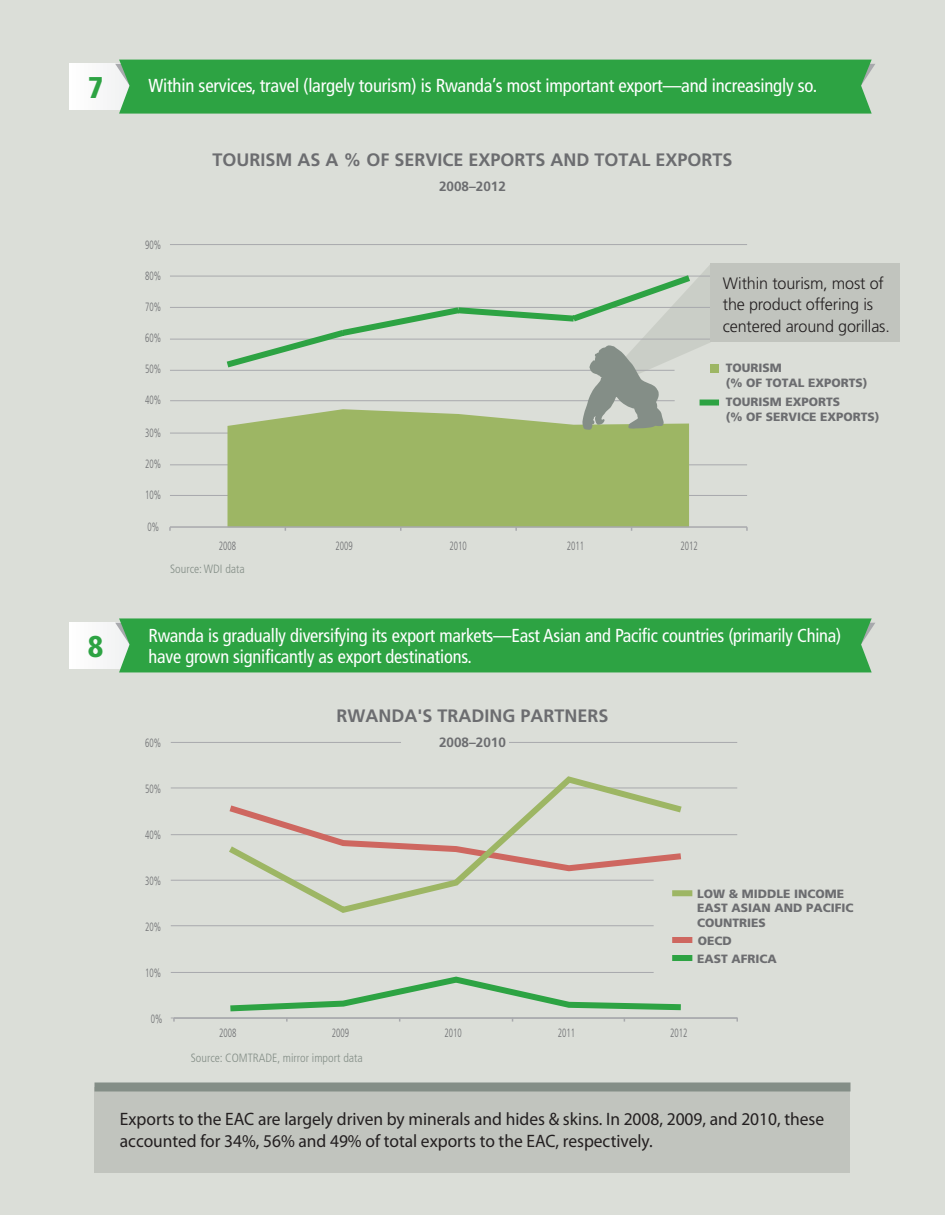
<style>
.page{position:relative;width:945px;height:1215px;background:#dbded8}
.page>*{position:absolute;margin:0;border:0;box-sizing:border-box;transform-origin:0 0}
.t1{font:900 condensed 30px "Frutiger LT Std";color:#2da343}
.t2{font:condensed 18.75px/21px "Frutiger LT Std";letter-spacing:-.01em;color:#fff}
.t3{font:18px/21.6px "Myriad Pro";color:#231f20}
.t4{font:700 18px "Frutiger LT Std";color:#6c6d70}
.t5{font:300 16.5px/21.6px "Frutiger LT Std";letter-spacing:-.01em;color:#231f20}
.t6{font:700 13.5px "Frutiger LT Std";color:#6c6d70}
.t7{font:900 12px/14.4px "Frutiger LT Std";color:#6c6d70}
.t8{font:300 condensed 12px "Frutiger LT Std";color:#6c6d70;scale:.75 1}
.t9{font:300 condensed 12px "Frutiger LT Std";color:#848e87}
</style>
<div class="page">
<div style="left:672px;top:890px;width:20px;height:6px;background:#9db664"></div>
<div style="left:672px;top:937px;width:20px;height:6px;background:#ce6760"></div>
<div style="left:672px;top:955px;width:20px;height:6px;background:#2da343"></div>
<hr style="left:170px;top:276px;width:577px;height:1px;background:#a8a9ad">
<hr style="left:170px;top:307px;width:577px;height:1px;background:#a8a9ad">
<hr style="left:170px;top:339px;width:577px;height:1px;background:#a8a9ad">
<hr style="left:170px;top:244px;width:577px;height:1px;background:#a8a9ad">
<hr style="left:170px;top:370px;width:505px;height:1px;background:#a8a9ad">
<hr style="left:170px;top:400px;width:505px;height:1px;background:#a8a9ad">
<hr style="left:170px;top:433px;width:505px;height:1px;background:#a8a9ad">
<hr style="left:170px;top:464px;width:577px;height:1px;background:#a8a9ad">
<hr style="left:170px;top:495px;width:577px;height:1px;background:#a8a9ad">
<div style="left:228px;top:409px;width:461px;height:117px;background:#9db664"></div>
<svg style="left:220px;top:275px;width:362px;height:95px"></svg>
<div style="left:711px;top:365px;width:8px;height:8px;background:#9db664"></div>
<div style="left:700px;top:400px;width:19px;height:6px;background:#2da343"></div>
<hr style="left:170px;top:526px;width:577px;height:2px;background:#a8a9ad">
<hr style="left:509px;top:742px;width:228px;height:1px;background:#a8a9ad">
<hr style="left:171px;top:1018px;width:566px;height:1px;background:#a8a9ad">
<hr style="left:171px;top:972px;width:483px;height:1px;background:#a8a9ad">
<hr style="left:171px;top:925px;width:483px;height:1px;background:#a8a9ad">
<hr style="left:171px;top:880px;width:483px;height:1px;background:#a8a9ad">
<hr style="left:171px;top:834px;width:566px;height:1px;background:#a8a9ad">
<hr style="left:171px;top:788px;width:566px;height:1px;background:#a8a9ad">
<hr style="left:171px;top:742px;width:230px;height:1px;background:#a8a9ad">
<hr style="left:174px;top:1017px;width:564px;height:2px;background:#a8a9ad">
<svg style="left:230px;top:976px;width:451px;height:46px"></svg>
<svg style="left:222px;top:776px;width:466px;height:137px"></svg>
<svg style="left:582px;top:264px;width:129px;height:166px"></svg>
<div style="left:711px;top:264px;width:189px;height:78px;background:#c1c4be"></div>
<div style="left:70px;top:623px;width:99px;height:45px;background:#f9f9f9"></div>
<div style="left:115px;top:618px;width:760px;height:54px;background:#2da343"></div>
<div style="left:94px;top:1087px;width:756px;height:86px;background:#c1c4be"></div>
<div style="left:94px;top:1082px;width:756px;height:9px;background:#848e87"></div>
<div style="left:70px;top:64px;width:99px;height:45px;background:#f9f9f9"></div>
<div style="left:115px;top:60px;width:760px;height:54px;background:#2da343"></div>
<h1 class="t1" style="left:88px;top:70px;width:17px">7</h1>
<p class="t2" style="left:149px;top:75px;width:670px">Within services, travel (largely tourism) is Rwanda’s most important export—and increasingly so.</p>
<p class="t4" style="left:212px;top:149px;width:522px">TOURISM AS A % OF SERVICE EXPORTS AND TOTAL EXPORTS</p>
<p class="t6" style="left:439px;top:178px;width:68px">2008–2012</p>
<p class="t8" style="left:145px;top:238px;width:23px">90%</p>
<p class="t8" style="left:145px;top:269px;width:23px">80%</p>
<p class="t8" style="left:145px;top:300px;width:23px">70%</p>
<p class="t8" style="left:145px;top:331px;width:23px">60%</p>
<p class="t8" style="left:145px;top:362px;width:23px">50%</p>
<p class="t8" style="left:145px;top:393px;width:23px">40%</p>
<p class="t8" style="left:145px;top:426px;width:23px">30%</p>
<p class="t8" style="left:145px;top:457px;width:23px">20%</p>
<p class="t8" style="left:145px;top:488px;width:23px">10%</p>
<p class="t8" style="left:147px;top:520px;width:17px">0%</p>
<p class="t8" style="left:219px;top:539px;width:25px">2008</p>
<p class="t8" style="left:335px;top:539px;width:25px">2009</p>
<p class="t8" style="left:450px;top:539px;width:25px">2010</p>
<p class="t8" style="left:567px;top:539px;width:25px">2011</p>
<p class="t8" style="left:680px;top:539px;width:25px">2012</p>
<p class="t9" style="left:170px;top:562px;width:76px">Source: WDI data</p>
<p class="t5" style="left:723px;top:272px;width:169px">Within tourism, most of the product offering is centered around gorillas.</p>
<p class="t7" style="left:726px;top:361px;width:143px">TOURISM<br>(% OF TOTAL EXPORTS)</p>
<p class="t7" style="left:726px;top:395px;width:155px">TOURISM EXPORTS<br>(% OF SERVICE EXPORTS)</p>
<h1 class="t1" style="left:88px;top:629px;width:17px">8</h1>
<p class="t2" style="left:149px;top:625px;width:694px">Rwanda is gradually diversifying its export markets—East Asian and Pacific countries (primarily China) have grown significantly as export destinations.</p>
<p class="t8" style="left:145px;top:736px;width:23px">60%</p>
<p class="t8" style="left:145px;top:782px;width:23px">50%</p>
<p class="t8" style="left:145px;top:828px;width:23px">40%</p>
<p class="t8" style="left:145px;top:874px;width:23px">30%</p>
<p class="t8" style="left:145px;top:920px;width:23px">20%</p>
<p class="t8" style="left:145px;top:966px;width:23px">10%</p>
<p class="t8" style="left:151px;top:1012px;width:17px">0%</p>
<p class="t4" style="left:336px;top:705px;width:274px">RWANDA'S TRADING PARTNERS</p>
<p class="t6" style="left:439px;top:735px;width:68px">2008–2010</p>
<p class="t7" style="left:697px;top:887px;width:158px">LOW &amp; MIDDLE INCOME<br>EAST ASIAN AND PACIFIC<br>COUNTRIES</p>
<p class="t7" style="left:697px;top:932px;width:81px;line-height:18px">OECD<br>EAST AFRICA</p>
<p class="t8" style="left:219px;top:1026px;width:25px">2008</p>
<p class="t8" style="left:332px;top:1026px;width:25px">2009</p>
<p class="t8" style="left:445px;top:1026px;width:25px">2010</p>
<p class="t8" style="left:558px;top:1026px;width:25px">2011</p>
<p class="t8" style="left:670px;top:1026px;width:25px">2012</p>
<p class="t9" style="left:191px;top:1051px;width:174px">Source: COMTRADE, mirror import data</p>
<p class="t3" style="left:120px;top:1109px;width:706px">Exports to the EAC are largely driven by minerals and hides &amp; skins. In 2008, 2009, and 2010, these accounted for 34%, 56% and 49% of total exports to the EAC, respectively.</p>
</div>
